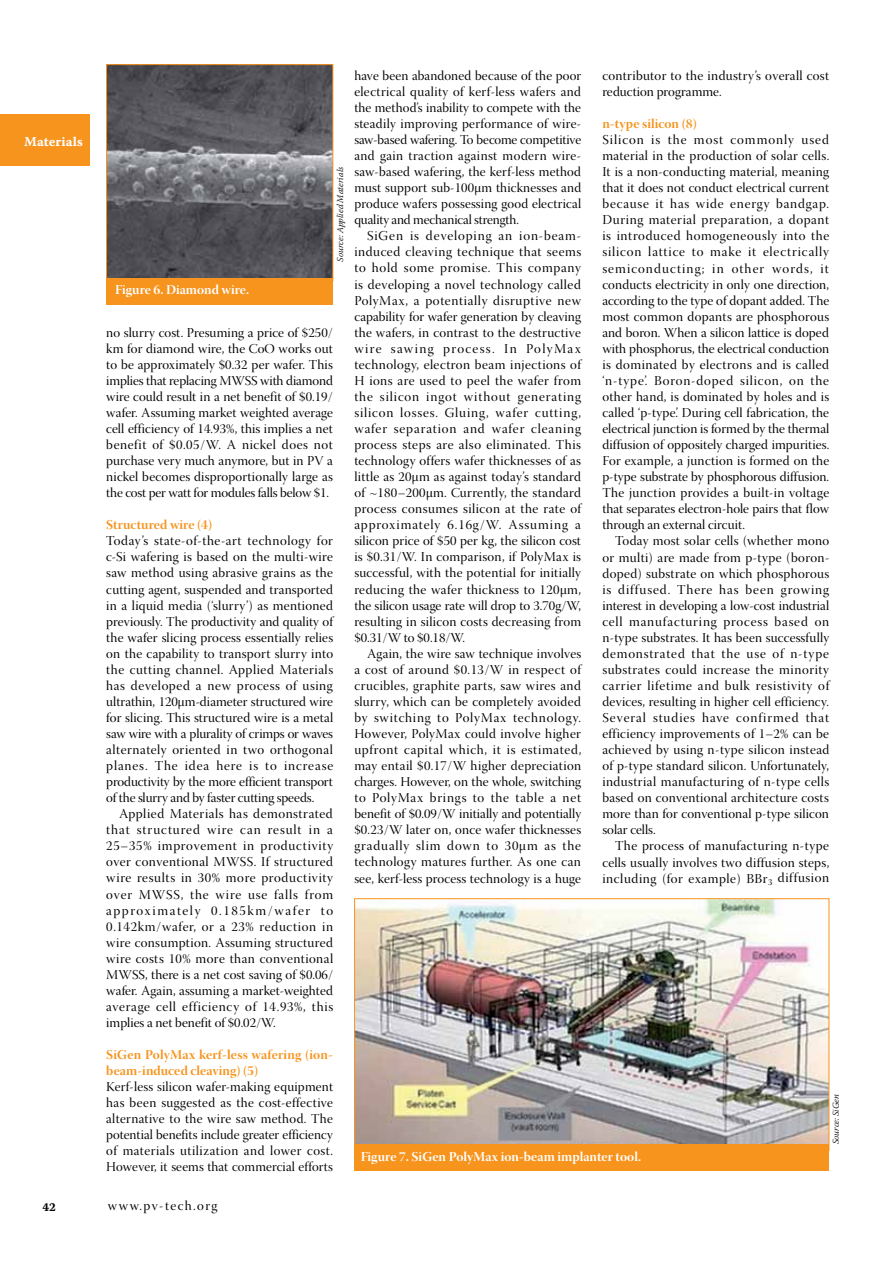
<style>
.page{position:relative;width:893px;height:1263px;background:#fff}
.page>*{position:absolute;margin:0;border:0;box-sizing:border-box;transform-origin:0 0}
.t1{font:13.5px/16px "Warnock Pro Disp";letter-spacing:.01em;color:#000;text-align:justify}
.t2{font:13.5px/16px "Warnock Pro Bold Disp";letter-spacing:.01em;color:#f7941e}
.t3{font:13.5px "Warnock Pro Bold Disp";color:#fff}
.t4{font:13.5px "Warnock Pro Disp";letter-spacing:.1em;color:#000}
.t5{font:13.5px "Warnock Pro Bold Capt";letter-spacing:.005em;color:#fff}
.t6{font:12px "Warnock Pro Bold Capt";color:#000}
.t7{font:italic 300 9px "Warnock Pro";color:#000}
</style>
<div class="page">
<div style="left:0;top:115px;width:89px;height:51px;background:#f7941e"></div>
<img style="left:108px;top:66px;width:223px;height:212px">
<div style="left:106px;top:64px;width:227px;height:217px;border:1px solid #f7941e"></div>
<div style="left:106px;top:278px;width:227px;height:27px;background:#f7941e"></div>
<img style="left:356px;top:900px;width:471px;height:244px">
<div style="left:354px;top:1144px;width:475px;height:27px;background:#f7941e"></div>
<p class="t5" style="left:24px;top:134px;width:60px">Materials</p>
<p class="t3" style="left:115px;top:281px;width:135px">Figure 6. Diamond wire.</p>
<p class="t7" style="left:335px;top:262px;width:97px;rotate:-90deg">Source: Applied Materials</p>
<p class="t1" style="left:106px;top:326px;width:228px">no slurry cost. Presuming a price of $250/ km for diamond wire, the CoO works out to be approximately $0.32 per wafer. This implies that replacing MWSS with diamond wire could result in a net benefit of $0.19/ wafer. Assuming market weighted average cell efficiency of 14.93%, this implies a net benefit of $0.05/W. A nickel does not purchase very much anymore, but in PV a nickel becomes disproportionally large as the cost per watt for modules falls below $1.</p>
<p class="t2" style="left:106px;top:517px;width:107px">Structured wire (4)</p>
<p class="t1" style="left:106px;top:535px;width:228px">Today’s state-of-the-art technology for c-Si wafering is based on the multi-wire saw method using abrasive grains as the cutting agent, suspended and transported in a liquid media (‘slurry’) as mentioned previously. The productivity and quality of the wafer slicing process essentially relies on the capability to transport slurry into the cutting channel. Applied Materials has developed a new process of using ultrathin, 120µm-diameter structured wire for slicing. This structured wire is a metal saw wire with a plurality of crimps or waves alternately oriented in two orthogonal planes. The idea here is to increase productivity by the more efficient transport of the slurry and by faster cutting speeds.</p>
<p class="t1" style="left:106px;top:807px;width:228px;text-indent:13px">Applied Materials has demonstrated that structured wire can result in a 25–35% improvement in productivity over conventional MWSS. If structured wire results in 30% more productivity over MWSS, the wire use falls from approximately 0.185km/wafer to 0.142km/wafer, or a 23% reduction in wire consumption. Assuming structured wire costs 10% more than conventional MWSS, there is a net cost saving of $0.06/ wafer. Again, assuming a market-weighted average cell efficiency of 14.93%, this implies a net benefit of $0.02/W.</p>
<p class="t2" style="left:106px;top:1046px;width:228px">SiGen PolyMax kerf-less wafering (ion&shy;beam-induced cleaving) (5)</p>
<p class="t1" style="left:106px;top:1080px;width:228px">Kerf-less silicon wafer-making equipment has been suggested as the cost-effective alternative to the wire saw method. The potential benefits include greater efficiency of materials utilization and lower cost.<br>However, it seems that commercial efforts</p>
<p class="t1" style="left:354px;top:69px;width:228px">have been abandoned because of the poor electrical quality of kerf-less wafers and the method’s inability to compete with the steadily improving performance of wire&shy;saw-based wafering. To become competitive and gain traction against modern wire&shy;saw-based wafering, the kerf-less method must support sub-100µm thicknesses and produce wafers possessing good electrical quality and mechanical strength.</p>
<p class="t1" style="left:354px;top:230px;width:228px;text-indent:13px">SiGen is developing an ion-beam&shy;induced cleaving technique that seems to hold some promise. This company is developing a novel technology called PolyMax, a potentially disruptive new capability for wafer generation by cleaving the wafers, in contrast to the destructive wire sawing process. In PolyMax technology, electron beam injections of H ions are used to peel the wafer from the silicon ingot without generating silicon losses. Gluing, wafer cutting, wafer separation and wafer cleaning process steps are also eliminated. This technology offers wafer thicknesses of as little as 20µm as against today’s standard of ~180–200µm. Currently, the standard process consumes silicon at the rate of approximately 6.16g/W. Assuming a silicon price of $50 per kg, the silicon cost is $0.31/W. In comparison, if PolyMax is successful, with the potential for initially reducing the wafer thickness to 120µm, the silicon usage rate will drop to 3.70g/W, resulting in silicon costs decreasing from $0.31/W to $0.18/W.</p>
<p class="t1" style="left:354px;top:647px;width:228px;text-indent:13px">Again, the wire saw technique involves a cost of around $0.13/W in respect of crucibles, graphite parts, saw wires and slurry, which can be completely avoided by switching to PolyMax technology.<br>However, PolyMax could involve higher upfront capital which, it is estimated, may entail $0.17/W higher depreciation charges. However, on the whole, switching to PolyMax brings to the table a net benefit of $0.09/W initially and potentially $0.23/W later on, once wafer thicknesses gradually slim down to 30µm as the technology matures further. As one can see, kerf-less process technology is a huge</p>
<p class="t1" style="left:602px;top:69px;width:228px">contributor to the industry’s overall cost reduction programme.</p>
<p class="t2" style="left:602px;top:115px;width:96px">n-type silicon (8)</p>
<p class="t1" style="left:602px;top:133px;width:228px">Silicon is the most commonly used material in the production of solar cells.<br>It is a non-conducting material, meaning that it does not conduct electrical current because it has wide energy bandgap.<br>During material preparation, a dopant is introduced homogeneously into the silicon lattice to make it electrically semiconducting; in other words, it conducts electricity in only one direction, according to the type of dopant added. The most common dopants are phosphorous and boron. When a silicon lattice is doped with phosphorus, the electrical conduction is dominated by electrons and is called ‘n-type’. Boron-doped silicon, on the other hand, is dominated by holes and is called ‘p-type’. During cell fabrication, the electrical junction is formed by the thermal diffusion of oppositely charged impurities.<br>For example, a junction is formed on the p-type substrate by phosphorous diffusion.<br>The junction provides a built-in voltage that separates electron-hole pairs that flow through an external circuit.</p>
<p class="t1" style="left:602px;top:535px;width:228px;text-indent:13px">Today most solar cells (whether mono or multi) are made from p-type (boron&shy;doped) substrate on which phosphorous is diffused. There has been growing interest in developing a low-cost industrial cell manufacturing process based on n-type substrates. It has been successfully demonstrated that the use of n-type substrates could increase the minority carrier lifetime and bulk resistivity of devices, resulting in higher cell efficiency.<br>Several studies have confirmed that efficiency improvements of 1–2% can be achieved by using n-type silicon instead of p-type standard silicon. Unfortunately, industrial manufacturing of n-type cells based on conventional architecture costs more than for conventional p-type silicon solar cells.</p>
<p class="t1" style="left:602px;top:840px;width:228px;text-indent:13px">The process of manufacturing n-type cells usually involves two diffusion steps, including (for example) BBr<sub>3</sub> diffusion</p>
<p class="t7" style="left:830px;top:1144px;width:52px;rotate:-90deg">Source: SiGen</p>
<p class="t3" style="left:361px;top:1148px;width:282px">Figure 7. SiGen PolyMax ion-beam implanter tool.</p>
<p class="t6" style="left:43px;top:1200px;width:15px">42</p>
<p class="t4" style="left:108px;top:1198px;width:111px">www.pv-tech.org</p>
</div>
